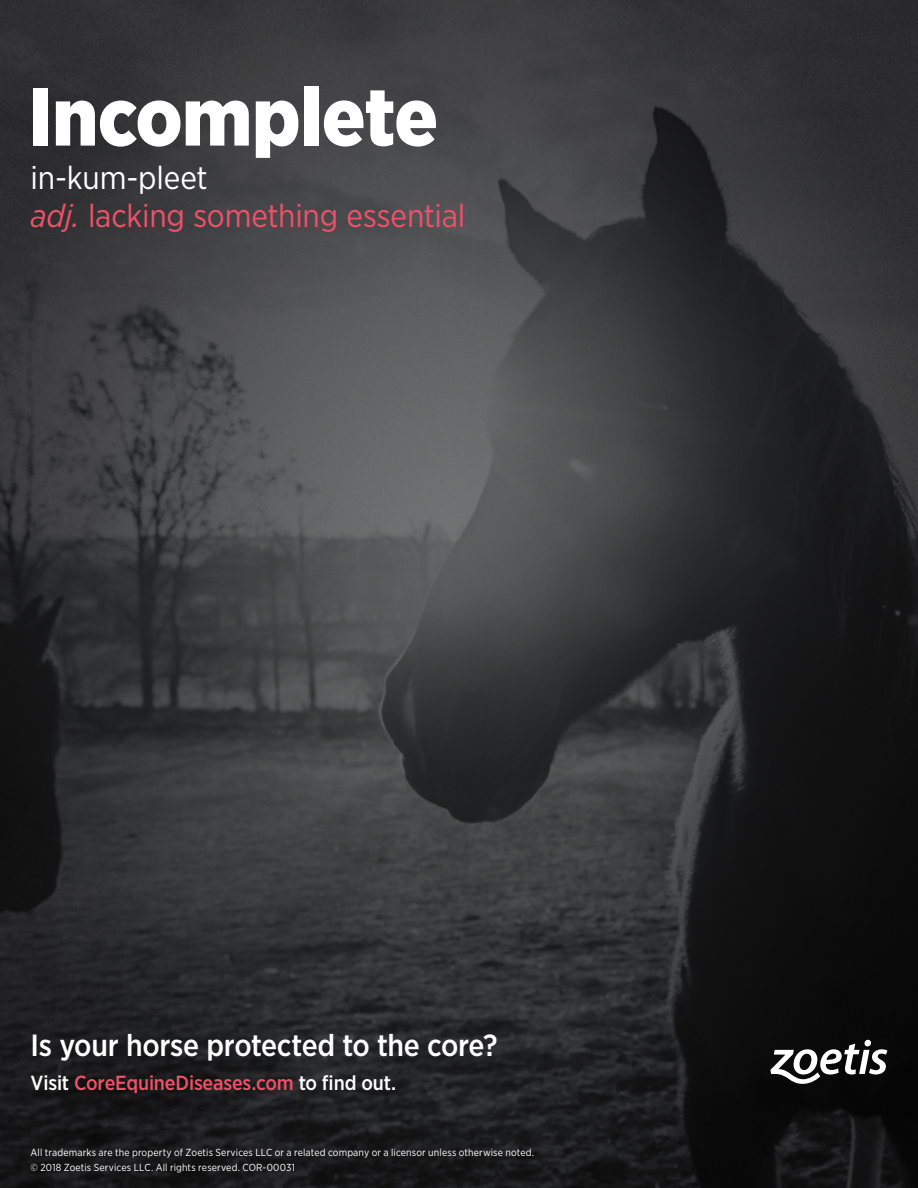
<style>
.page{position:relative;width:918px;height:1188px;background:#fff}
.page>*{position:absolute;margin:0;border:0;box-sizing:border-box;transform-origin:0 0}
.t1{font:900 81.6px "Gotham Narrow";letter-spacing:-.005em;color:#fff}
.t2{font:32.25px/37.3px "Gotham Narrow";letter-spacing:-.005em;color:#f05169}
.t3{font:500 30.6px "Gotham Narrow";letter-spacing:-.01em;color:#fff}
.t4{font:500 20.4px "Gotham Narrow";letter-spacing:-.01em;color:#f05169}
.t5{font:10.2px/15.3px "Gotham Narrow";letter-spacing:.015em;color:#fff}
.s1{color:#fff}
.s2{font-style:italic}
</style>
<div class="page">
<img style="left:0;top:0;width:918px;height:1188px">
<svg style="left:770px;top:1040px;width:117px;height:44px"></svg>
<h1 class="t1" style="left:29px;top:63px;width:411px">Incomplete</h1>
<h2 class="t2" style="left:31px;top:159px;width:436px"><span class="s1">in-kum-pleet<br></span><span class="s2">adj.</span> lacking something essential</h2>
<h3 class="t3" style="left:31px;top:1025px;width:469px">Is your horse protected to the core?</h3>
<h3 class="t4" style="left:31px;top:1069px;width:367px"><span class="s1">Visit</span> CoreEquineDiseases.com <span class="s1">to find out.</span></h3>
<p class="t5" style="left:31px;top:1145px;width:505px">All trademarks are the property of Zoetis Services LLC or a related company or a licensor unless otherwise noted. © 2018 Zoetis Services LLC. All rights reserved. COR-00031</p>
</div>
